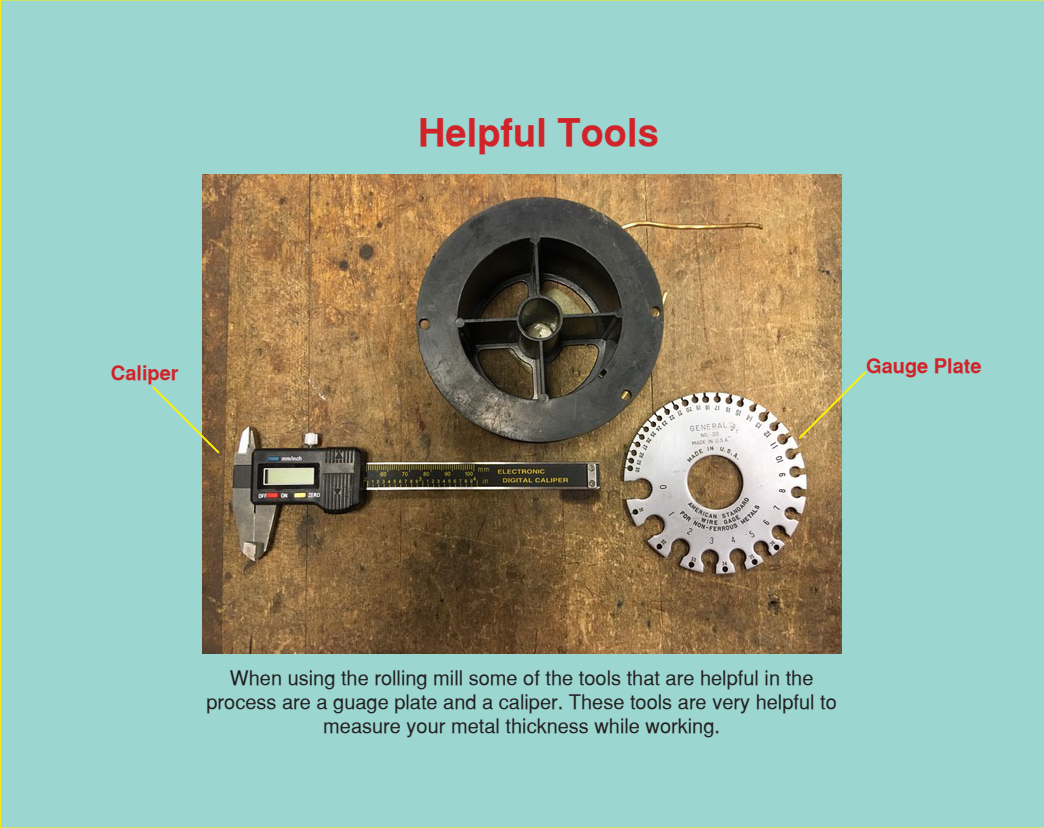
<style>
.page{position:relative;width:1044px;height:828px;background:#fff}
.page>*{position:absolute;margin:0;border:0;box-sizing:border-box;transform-origin:0 0}
.t1{font:700 38px "Sans Serif";color:#d1232a}
.t2{font:20px/24px "Sans Serif";color:#231f20;text-align:center}
.t3{font:700 20px "Sans Serif";color:#d1232a}
</style>
<div class="page">
<div style="left:1px;top:0;width:1043px;height:828px;background:#9cd6d0"></div>
<svg style="left:0;top:0;width:1px;height:828px"></svg>
<img style="left:202px;top:174px;width:640px;height:480px">
<svg style="left:150px;top:384px;width:72px;height:72px"></svg>
<svg style="left:796px;top:369px;width:73px;height:72px"></svg>
<p class="t1" style="left:418px;top:110px;width:242px">Helpful Tools</p>
<p class="t3" style="left:111px;top:361px;width:69px">Caliper</p>
<p class="t3" style="left:866px;top:355px;width:117px">Gauge Plate</p>
<p class="t2" style="left:207px;top:666px;width:632px">When using the rolling mill some of the tools that are helpful in the process are a guage plate and a caliper. These tools are very helpful to measure your metal thickness while working.</p>
</div>
